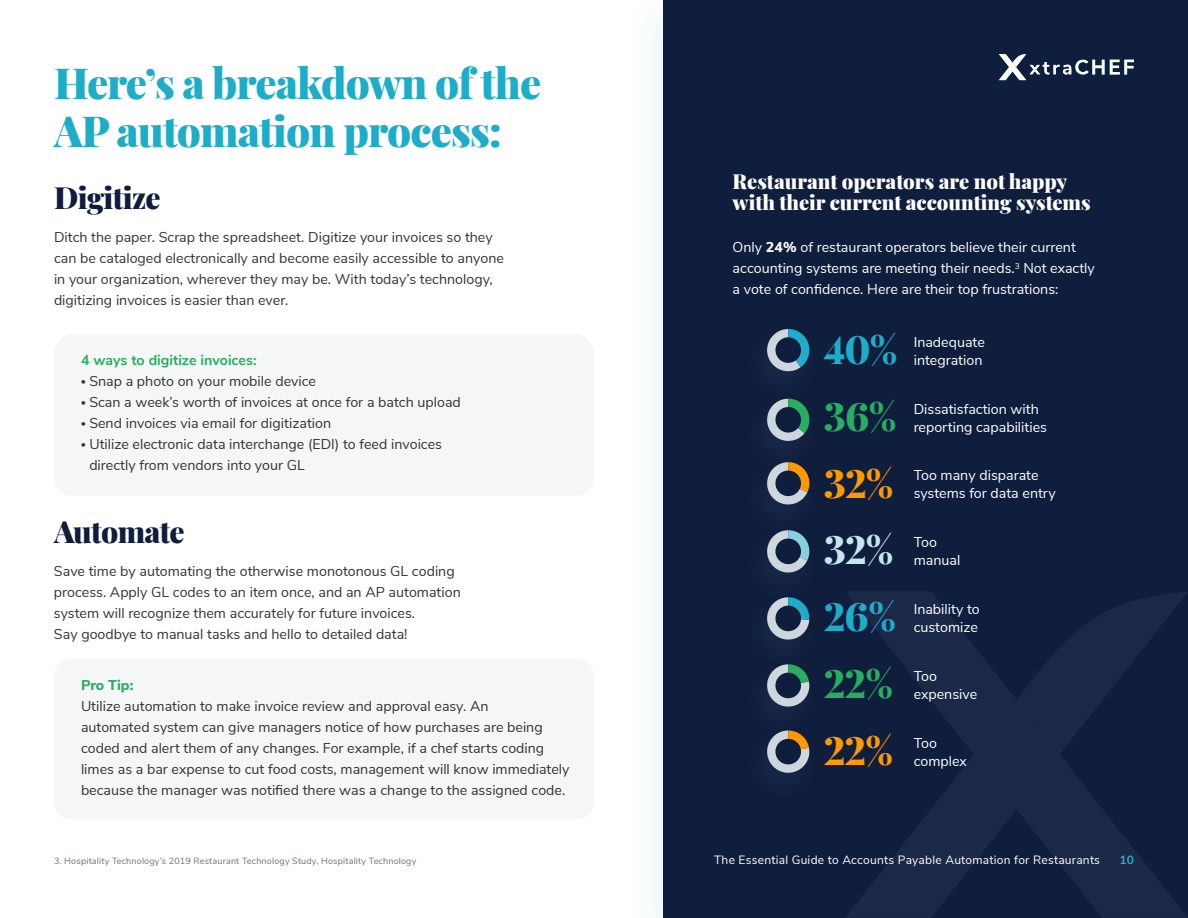
<style>
.page{position:relative;width:1188px;height:918px;background:#fff}
.page>*{position:absolute;margin:0;border:0;box-sizing:border-box;transform-origin:0 0}
.t1{font:42px/48px "Playfair Display";letter-spacing:-.02em;color:#1eadc8}
.t2{font:38.4px "Playfair Display";color:#1eadc8}
.t3{font:38.4px "Playfair Display";color:#27ae60}
.t4{font:38.4px "Playfair Display";color:#f90}
.t5{font:38.4px "Playfair Display";color:#c3e7ee}
.t6{font:30px "Playfair Display";letter-spacing:-.02em;color:#101e3e}
.t7{font:20.25px/21px "Playfair Display";color:#fff}
.t8{font:14.25px/21px "Nunito Sans";color:#333}
.t9{font:14.25px/21px "Nunito Sans";color:#fff}
.t10{font:700 14.25px "Nunito Sans";color:#27ae60}
.t11{font:800 14.25px "Nunito Sans";letter-spacing:-.005em;color:#27ae60}
.t12{font:12px "Nunito Sans";letter-spacing:.02em;color:#fff}
.t13{font:700 12px "Nunito Sans";color:#1eadc8}
.t14{font:9px "Nunito Sans";letter-spacing:.02em;color:#6b7277}
.s1{font-family:"Soleil Bk"}
.s2{font-weight:800}
</style>
<div class="page">
<div style="left:627px;top:0;width:561px;height:918px;background:#fafdfd"></div>
<div style="left:663px;top:0;width:525px;height:918px;background:#101e3e"></div>
<div style="left:54px;top:335px;width:540px;height:161px;background:#f5f6f8;border-radius:18px"></div>
<div style="left:54px;top:659px;width:540px;height:161px;background:#f5f6f8;border-radius:18px"></div>
<svg style="left:847px;top:592px;width:339px;height:326px"></svg>
<div style="left:741px;top:322px;width:82px;height:83px;background:#87cfde;opacity:.2"></div>
<div style="left:775px;top:337px;width:26px;height:26px;background:#101e3e;border-radius:50%"></div>
<div style="left:741px;top:392px;width:82px;height:83px;background:#87cfde;opacity:.2"></div>
<div style="left:775px;top:407px;width:26px;height:26px;background:#101e3e;border-radius:50%"></div>
<div style="left:741px;top:455px;width:83px;height:83px;background:#87cfde;opacity:.2"></div>
<div style="left:775px;top:471px;width:26px;height:25px;background:#101e3e;border-radius:50%"></div>
<div style="left:741px;top:523px;width:83px;height:83px;background:#87cfde;opacity:.2"></div>
<div style="left:775px;top:539px;width:26px;height:25px;background:#101e3e;border-radius:50%"></div>
<div style="left:741px;top:590px;width:83px;height:83px;background:#87cfde;opacity:.2"></div>
<div style="left:775px;top:606px;width:26px;height:25px;background:#101e3e;border-radius:50%"></div>
<div style="left:741px;top:657px;width:83px;height:83px;background:#87cfde;opacity:.2"></div>
<div style="left:775px;top:673px;width:26px;height:25px;background:#101e3e;border-radius:50%"></div>
<div style="left:741px;top:723px;width:83px;height:84px;background:#87cfde;opacity:.2"></div>
<div style="left:775px;top:739px;width:26px;height:25px;background:#101e3e;border-radius:50%"></div>
<svg style="left:999px;top:54px;width:135px;height:26px"></svg>
<h1 class="t1" style="left:54px;top:56px;width:489px">Here’s a breakdown of the<br>AP automation process:</h1>
<h3 class="t6" style="left:54px;top:175px;width:108px">Digitize</h3>
<p class="t8" style="left:54px;top:225px;width:451px">Ditch the paper. Scrap the spreadsheet. Digitize your invoices so they can be cataloged electronically and become easily accessible to anyone in your organization, wherever they may be. With today’s technology, digitizing invoices is easier than ever.</p>
<p class="t10" style="left:81px;top:349px;width:177px">4 ways to digitize invoices:</p>
<p class="t8" style="left:81px;top:369px;width:237px"><span class="s1">•</span> Snap a photo on your mobile device</p>
<p class="t8" style="left:81px;top:390px;width:381px"><span class="s1">•</span> Scan a week’s worth of invoices at once for a batch upload</p>
<p class="t8" style="left:81px;top:411px;width:252px"><span class="s1">•</span> Send invoices via email for digitization</p>
<p class="t8" style="left:89px;top:432px;width:354px;text-indent:-8px"><span class="s1">•</span> Utilize electronic data interchange (EDI) to feed invoices directly from vendors into your GL</p>
<h3 class="t6" style="left:54px;top:509px;width:132px">Automate</h3>
<p class="t8" style="left:54px;top:559px;width:408px">Save time by automating the otherwise monotonous GL coding process. Apply GL codes to an item once, and an AP automation system will recognize them accurately for future invoices.<br>Say goodbye to manual tasks and hello to detailed data!</p>
<p class="t11" style="left:81px;top:674px;width:54px">Pro Tip:</p>
<p class="t8" style="left:81px;top:694px;width:490px">Utilize automation to make invoice review and approval easy. An<br>automated system can give managers notice of how purchases are being coded and alert them of any changes. For example, if a chef starts coding limes as a bar expense to cut food costs, management will know immediately because the manager was notified there was a change to the assigned code.</p>
<p class="t14" style="left:54px;top:854px;width:364px">3. Hospitality Technology’s 2019 Restaurant Technology Study, Hospitality Technology</p>
<h3 class="t7" style="left:733px;top:170px;width:360px">Restaurant operators are not happy with their current accounting systems</h3>
<p class="t9" style="left:733px;top:236px;width:364px">Only <span class="s2">24%</span> of restaurant operators believe their current accounting systems are meeting their needs.<sup>3</sup> Not exactly a vote of confidence. Here are their top frustrations:</p>
<h2 class="t2" style="left:824px;top:319px;width:75px">40%</h2>
<h2 class="t3" style="left:824px;top:386px;width:74px">36%</h2>
<h2 class="t4" style="left:824px;top:453px;width:71px">32%</h2>
<h2 class="t5" style="left:824px;top:520px;width:71px">32%</h2>
<h2 class="t2" style="left:824px;top:587px;width:74px">26%</h2>
<h2 class="t3" style="left:824px;top:654px;width:71px">22%</h2>
<h2 class="t4" style="left:824px;top:721px;width:71px">22%</h2>
<p class="t9" style="left:914px;top:330px;width:73px">Inadequate</p>
<p class="t9" style="left:914px;top:348px;width:70px">integration</p>
<p class="t9" style="left:914px;top:397px;width:127px">Dissatisfaction with</p>
<p class="t9" style="left:914px;top:415px;width:135px">reporting capabilities</p>
<p class="t9" style="left:914px;top:464px;width:126px">Too many disparate</p>
<p class="t9" style="left:914px;top:482px;width:144px">systems for data entry</p>
<p class="t9" style="left:914px;top:531px;width:25px">Too</p>
<p class="t9" style="left:914px;top:549px;width:48px">manual</p>
<p class="t9" style="left:914px;top:598px;width:68px">Inability to</p>
<p class="t9" style="left:914px;top:616px;width:66px">customize</p>
<p class="t9" style="left:914px;top:665px;width:25px">Too</p>
<p class="t9" style="left:914px;top:683px;width:65px">expensive</p>
<p class="t9" style="left:914px;top:732px;width:25px">Too</p>
<p class="t9" style="left:914px;top:750px;width:55px">complex</p>
<p class="t12" style="left:714px;top:851px;width:387px">The Essential Guide to Accounts Payable Automation for Restaurants</p>
<p class="t13" style="left:1119px;top:851px;width:16px">10</p>
</div>
